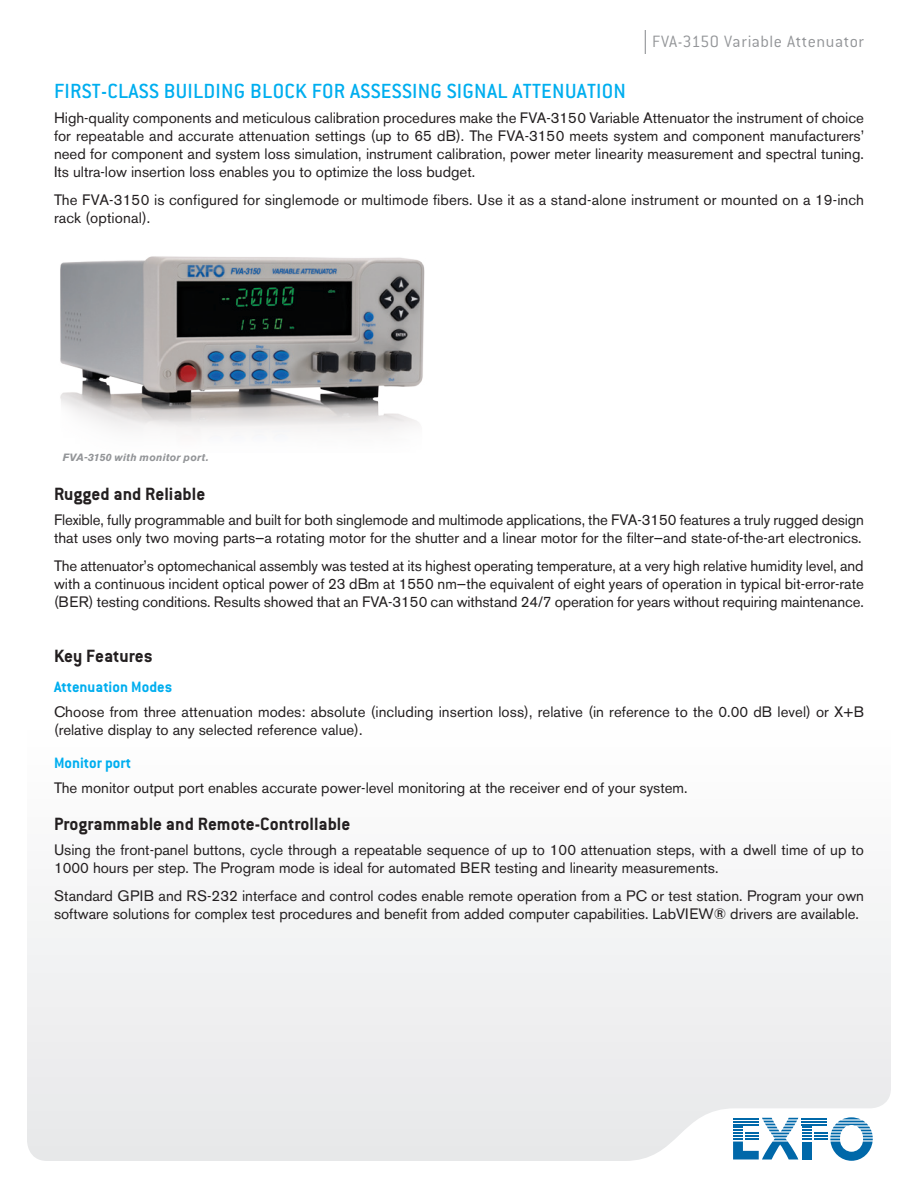
<style>
.page{position:relative;width:918px;height:1188px;background:#fff}
.page>*{position:absolute;margin:0;border:0;box-sizing:border-box;transform-origin:0 0}
.Titre{font:500 22.5px "Conduit ITC";letter-spacing:.01em;color:#00aeef}
.Sous-titre_1{font:700 19.5px "Conduit ITC";color:#231f20}
.t1{font:300 18px "Conduit ITC";letter-spacing:.03em;color:#939598}
.Sous-titre_2{font:700 16.5px "Conduit ITC";color:#00aeef}
.Texte{font:15px/18px "Akzidenz Grotesk BE";color:#231f20}
.Légende_photo{font:italic 700 10.5px "Akzidenz Grotesk BE";letter-spacing:.02em;color:#939598}
</style>
<div class="page">
<svg style="left:645px;top:30px;width:1px;height:24px"></svg>
<div style="left:27px;top:903px;width:864px;height:258px;background:#efeff0"></div>
<svg style="left:733px;top:1117px;width:140px;height:44px"></svg>
<img style="left:60px;top:256px;width:365px;height:176px">
<p class="t1" style="left:652px;top:31px;width:213px">FVA-3150 Variable Attenuator</p>
<p class="Titre" style="left:54px;top:78px;width:574px">FIRST-CLASS BUILDING BLOCK FOR ASSESSING SIGNAL ATTENUATION</p>
<p class="Texte" style="left:54px;top:109px;width:812px;text-align:justify">High-quality components and meticulous calibration procedures make the FVA-3150 Variable Attenuator the instrument of choice for repeatable and accurate attenuation settings (up to 65 dB). The FVA-3150 meets system and component manufacturers’ need for component and system loss simulation, instrument calibration, power meter linearity measurement and spectral tuning.<br>Its ultra-low insertion loss enables you to optimize the loss budget.</p>
<p class="Texte" style="left:54px;top:191px;width:812px">The FVA-3150 is configured for singlemode or multimode fibers. Use it as a stand-alone instrument or mounted on a 19-inch rack (optional).</p>
<p class="Légende_photo" style="left:63px;top:451px;width:147px">FVA-3150 with monitor port.</p>
<p class="Sous-titre_1" style="left:54px;top:482px;width:153px">Rugged and Reliable</p>
<p class="Texte" style="left:54px;top:510px;width:812px">Flexible, fully programmable and built for both singlemode and multimode applications, the FVA-3150 features a truly rugged design that uses only two moving parts—a rotating motor for the shutter and a linear motor for the filter—and state-of-the-art electronics.</p>
<p class="Texte" style="left:54px;top:557px;width:812px;text-align:justify">The attenuator’s optomechanical assembly was tested at its highest operating temperature, at a very high relative humidity level, and with a continuous incident optical power of 23 dBm at 1550 nm—the equivalent of eight years of operation in typical bit-error-rate (BER) testing conditions. Results showed that an FVA-3150 can withstand 24/7 operation for years without requiring maintenance.</p>
<p class="Sous-titre_1" style="left:54px;top:644px;width:100px">Key Features</p>
<p class="Sous-titre_2" style="left:54px;top:677px;width:120px">Attenuation Modes</p>
<p class="Texte" style="left:54px;top:703px;width:812px">Choose from three attenuation modes: absolute (including insertion loss), relative (in reference to the 0.00 dB level) or X+B (relative display to any selected reference value).</p>
<p class="Sous-titre_2" style="left:54px;top:753px;width:78px">Monitor port</p>
<p class="Texte" style="left:54px;top:779px;width:635px">The monitor output port enables accurate power-level monitoring at the receiver end of your system.</p>
<p class="Sous-titre_1" style="left:54px;top:813px;width:298px">Programmable and Remote-Controllable</p>
<p class="Texte" style="left:54px;top:841px;width:811px">Using the front-panel buttons, cycle through a repeatable sequence of up to 100 attenuation steps, with a dwell time of up to<br>1000 hours per step. The Program mode is ideal for automated BER testing and linearity measurements.</p>
<p class="Texte" style="left:54px;top:887px;width:812px">Standard GPIB and RS-232 interface and control codes enable remote operation from a PC or test station. Program your own software solutions for complex test procedures and benefit from added computer capabilities. LabVIEW® drivers are available.</p>
</div>
